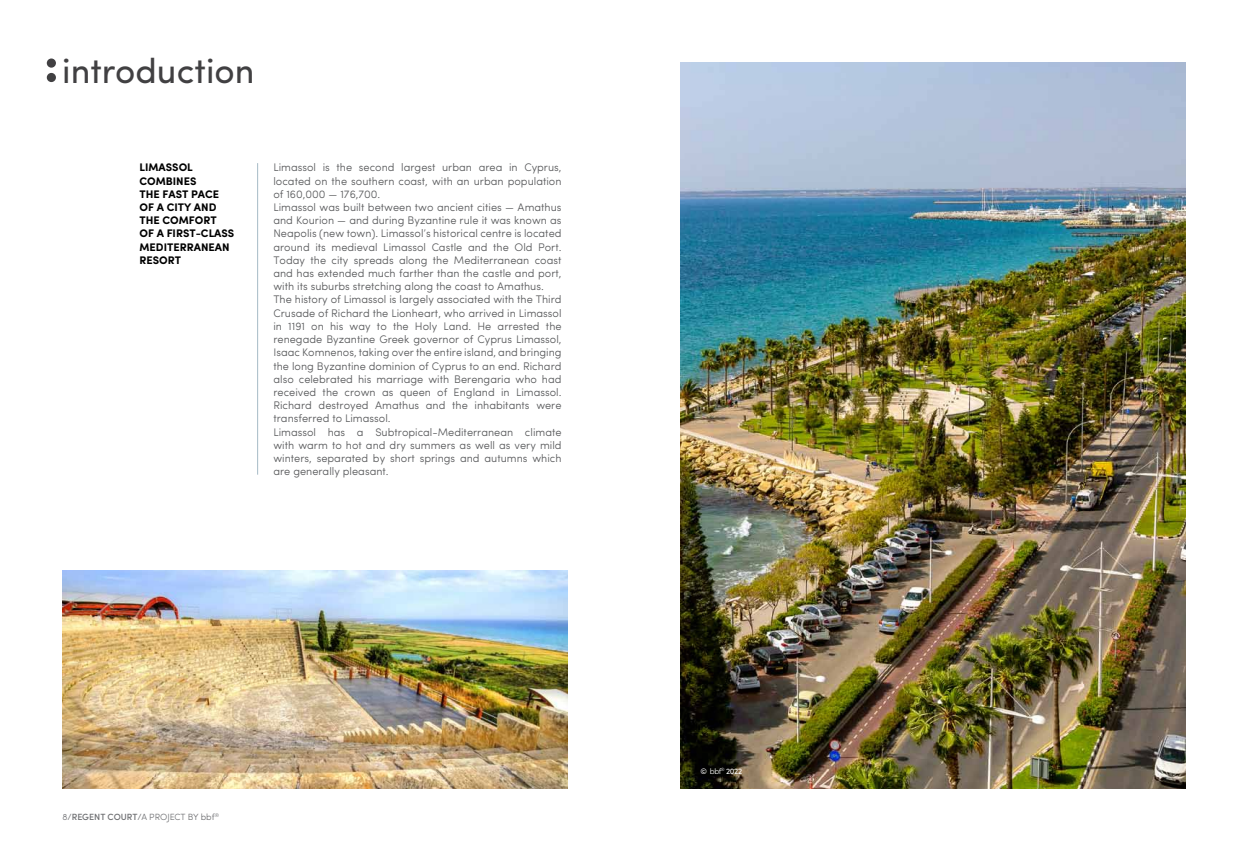
<style>
.page{position:relative;width:1248px;height:851px;background:#fff}
.page>*{position:absolute;margin:0;border:0;box-sizing:border-box;transform-origin:0 0}
.t1{font:35px "Sofia Pro";color:#414042}
.t2{font:300 11px/13.2px "Sofia Pro";color:#58595b}
.t3{font:700 11px/13.2px "Sofia Pro";color:#000}
.t4{font:300 9px "Sofia Pro";color:#6d6e71}
.t5{font:8px "Sofia Pro";color:#fff}
.s1{font-weight:500}
.s2{font-weight:300}
</style>
<div class="page">
<div style="left:47px;top:58px;width:9px;height:10px;background:#414042;border-radius:50%"></div>
<div style="left:47px;top:73px;width:9px;height:9px;background:#414042;border-radius:50%"></div>
<hr style="left:257px;top:163px;width:1px;height:311px;background:#a6bac6">
<img style="left:680px;top:62px;width:505px;height:726px">
<img style="left:62px;top:570px;width:505px;height:218px">
<h1 class="t1" style="left:62px;top:45px;width:194px">introduction</h1>
<p class="t3" style="left:139px;top:160px;width:96px">LI MASSOL<br>COMBI NES<br>THE FAST PACE<br>OF A CITY AND<br>THE COMFORT<br>OF A FI RST-CLASS<br>MEDITERRANEAN<br>RESORT</p>
<p class="t2" style="left:273px;top:160px;width:290px">Limassol is the second largest urban area in Cyprus, located on the southern coast, with an urban population of 160,000 — 176,700.<br>Limassol was built between two ancient cities — Amathus and Kourion — and during Byzantine rule it was known as Neapolis (new town). Limassol’s historical centre is located around its medieval Limassol Castle and the Old Port.<br>Today the city spreads along the Mediterranean coast and has extended much farther than the castle and port, with its suburbs stretching along the coast to Amathus.<br>The history of Limassol is largely associated with the Third Crusade of Richard the Lionheart, who arrived in Limassol in 1191 on his way to the Holy Land. He arrested the renegade Byzantine Greek governor of Cyprus Limassol, Isaac Komnenos, taking over the entire island, and bringing the long Byzantine dominion of Cyprus to an end. Richard also celebrated his marriage with Berengaria who had received the crown as queen of England in Limassol.<br>Richard destroyed Amathus and the inhabitants were transferred to Limassol.<br>Limassol has a Subtropical-Mediterranean climate with warm to hot and dry summers as well as very mild winters, separated by short springs and autumns which are generally pleasant.</p>
<p class="t4" style="left:62px;top:809px;width:158px">8/<span class="s1">REGENT COURT</span>/A PROJECT BY bbf<sup>®</sup></p>
<p class="t5" style="left:700px;top:764px;width:43px">© <span class="s2">bbf</span><sup>®</sup> 2022</p>
</div>
